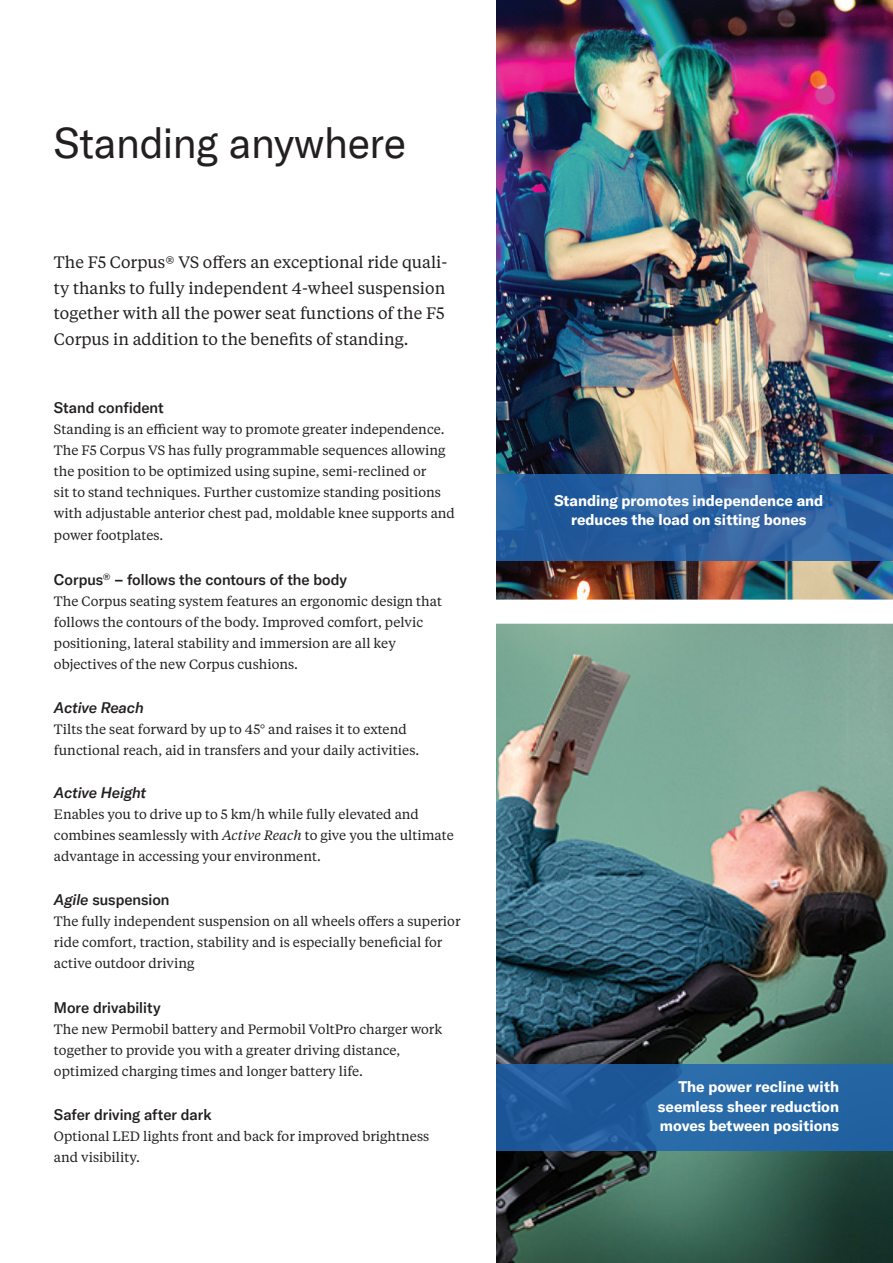
<style>
.page{position:relative;width:893px;height:1263px;background:#fff}
.page>*{position:absolute;margin:0;border:0;box-sizing:border-box;transform-origin:0 0}
.Master_headline{font:42px "GT America";color:#231f20}
.Intro_text{font:16.5px/25.5px "Tiempos Text";color:#231f20}
.t1{font:700 15px/19.5px "GT America";color:#fff;text-align:center}
.t2{font:500 15px "GT America";color:#231f20}
.t3{font:italic 500 15px "GT America";color:#231f20}
.t4{font:13.5px/21px "Tiempos Text";color:#231f20}
.s1{font-style:italic}
</style>
<div class="page">
<img style="left:496px;top:624px;width:397px;height:639px">
<img style="left:496px;top:0;width:397px;height:600px">
<svg style="left:496px;top:623px;width:397px;height:1px"></svg>
<svg style="left:496px;top:475px;width:397px;height:86px;fill:#255d9f"></svg>
<div style="left:496px;top:1064px;width:397px;height:87px;background:linear-gradient(to right,#215a9c,#2669a7)"></div>
<p class="Master_headline" style="left:54px;top:119px;width:354px">Standing anywhere</p>
<p class="Intro_text" style="left:54px;top:249px;width:395px">The F5 Corpus® VS offers an exceptional ride quali&shy;ty thanks to fully independent 4-wheel suspension together with all the power seat functions of the F5<br>Corpus in addition to the benefits of standing.</p>
<p class="t2" style="left:54px;top:398px;width:111px">Stand confident</p>
<p class="t4" style="left:54px;top:418px;width:402px">Standing is an efficient way to promote greater independence.<br>The F5 Corpus VS has fully programmable sequences allowing the position to be optimized using supine, semi-reclined or<br>sit to stand techniques. Further customize standing positions with adjustable anterior chest pad, moldable knee supports and</p>
<p class="t4" style="left:54px;top:525px;width:111px">power footplates.</p>
<p class="t2" style="left:54px;top:571px;width:295px">Corpus<sup>®</sup> – follows the contours of the body</p>
<p class="t4" style="left:54px;top:591px;width:390px">The Corpus seating system features an ergonomic design that follows the contours of the body. Improved comfort, pelvic positioning, lateral stability and immersion are all key objectives of the new Corpus cushions.</p>
<p class="t3" style="left:54px;top:698px;width:91px">Active Reach</p>
<p class="t4" style="left:54px;top:718px;width:354px">Tilts the seat forward by up to 45° and raises it to extend</p>
<p class="t4" style="left:54px;top:739px;width:367px">functional reach, aid in transfers and your daily activities.</p>
<p class="t3" style="left:54px;top:784px;width:94px">Active Height</p>
<p class="t4" style="left:54px;top:804px;width:366px">Enables you to drive up to 5 km/h while fully elevated and</p>
<p class="t4" style="left:54px;top:825px;width:401px">combines seamlessly with <span class="s1">Active Reach</span> to give you the ultimate</p>
<p class="t4" style="left:54px;top:846px;width:268px">advantage in accessing your environment.</p>
<p class="t2" style="left:54px;top:890px;width:117px"><span class="s1">Agile</span> suspension</p>
<p class="t4" style="left:54px;top:910px;width:408px">The fully independent suspension on all wheels offers a superior ride comfort, traction, stability and is especially beneficial for active outdoor driving</p>
<p class="t2" style="left:54px;top:998px;width:108px">More drivability</p>
<p class="t4" style="left:54px;top:1018px;width:390px">The new Permobil battery and Permobil VoltPro charger work together to provide you with a greater driving distance, optimized charging times and longer battery life.</p>
<p class="t2" style="left:54px;top:1105px;width:159px">Safer driving after dark</p>
<p class="t4" style="left:54px;top:1125px;width:377px">Optional LED lights front and back for improved brightness and visibility.</p>
<p class="t1" style="left:554px;top:490px;width:271px">Standing promotes independence and reduces the load on sitting bones</p>
<p class="t1" style="left:678px;top:1077px;width:162px">The power recline with</p>
<p class="t1" style="left:658px;top:1096px;width:183px">seemless sheer reduction</p>
<p class="t1" style="left:660px;top:1116px;width:180px">moves between positions</p>
</div>
